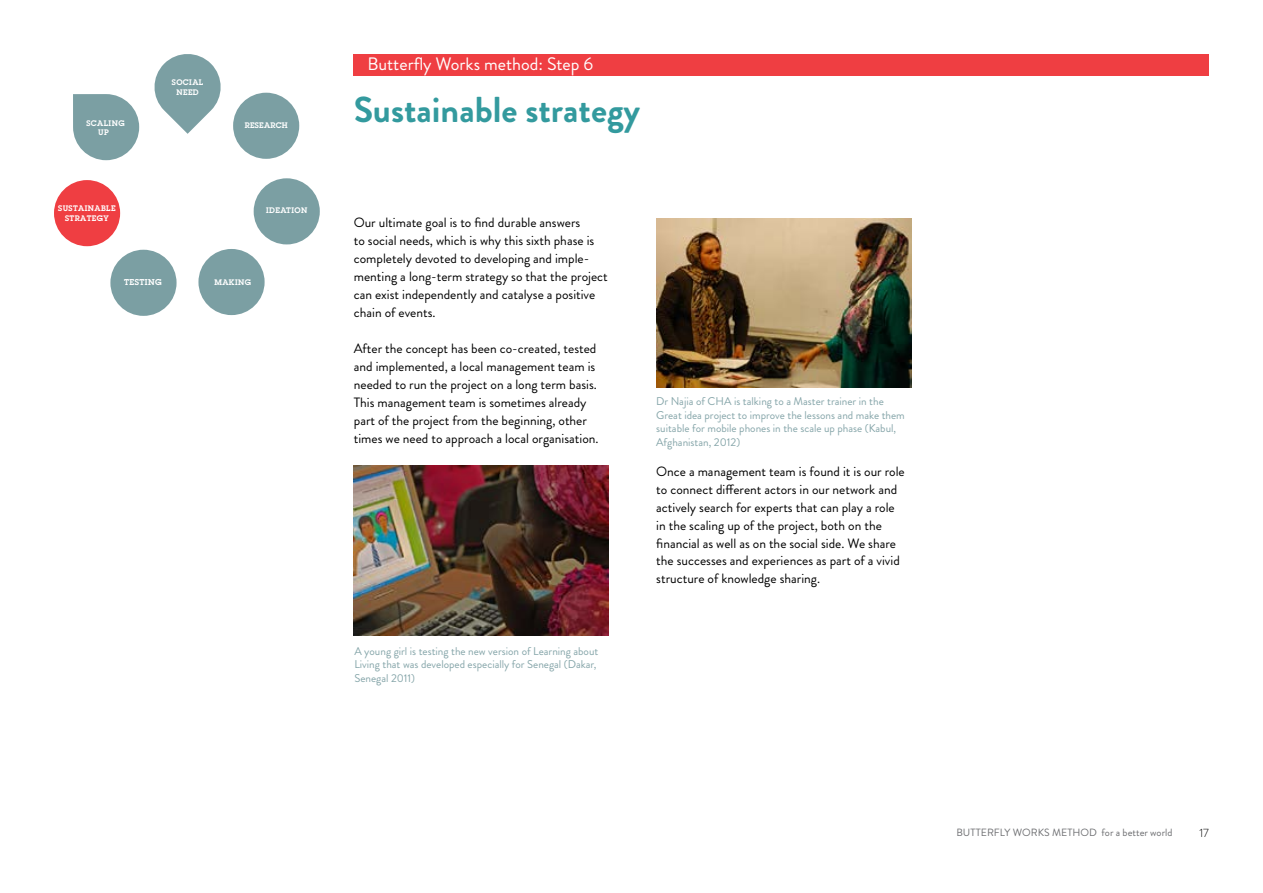
<style>
.page{position:relative;width:1263px;height:893px;background:#fff}
.page>*{position:absolute;margin:0;border:0;box-sizing:border-box;transform-origin:0 0}
.t1{font:700 36px "Brandon Grotesque";color:#339a9e}
.t2{font:18px "Brandon Grotesque";color:#fff}
.t3{font:13.5px/18px "Brandon Grotesque";color:#000}
.t4{font:300 12px "Brandon Grotesque";color:#000}
.t5{font:11.25px/13.5px "Brandon Grotesque";color:#85a5a9}
.t6{font:10.5px "Brandon Grotesque";color:#6d6e71}
.t7{font:600 8.25px "Lubalin Graph Std";letter-spacing:.05em;color:#fff}
.t8{font:600 7.95px/9.6px "Lubalin Graph Std";letter-spacing:.05em;color:#fff;text-align:center}
.t9{font:600 7.95px "Lubalin Graph Std";letter-spacing:.03em;color:#fff}
</style>
<div class="page">
<img style="left:354px;top:465px;width:254px;height:170px">
<div style="left:354px;top:54px;width:855px;height:21px;background:#ef3e42"></div>
<img style="left:657px;top:218px;width:254px;height:170px">
<svg style="left:73px;top:94px;width:66px;height:66px;background:#90aeb1"></svg>
<svg style="left:154px;top:54px;width:67px;height:80px"></svg>
<div style="left:54px;top:180px;width:66px;height:66px;background:#ef3e42;border-radius:50%"></div>
<div style="left:110px;top:250px;width:67px;height:66px;background:#7b9fa3;border-radius:50%"></div>
<div style="left:198px;top:249px;width:67px;height:66px;background:#7b9fa3;border-radius:50%"></div>
<div style="left:254px;top:178px;width:66px;height:66px;background:#7b9fa3;border-radius:50%"></div>
<div style="left:233px;top:93px;width:66px;height:66px;background:#7b9fa3;border-radius:50%"></div>
<p class="t8" style="left:86px;top:118px;width:40px">SCALING<br>UP</p>
<p class="t8" style="left:58px;top:203px;width:59px">SUSTAINABLE<br>STRATEGY</p>
<p class="t8" style="left:172px;top:77px;width:33px">SOCIAL<br>NEED</p>
<p class="t9" style="left:245px;top:120px;width:44px">RESEARCH</p>
<p class="t8" style="left:266px;top:206px;width:43px">IDEATION</p>
<p class="t7" style="left:124px;top:277px;width:39px">TESTING</p>
<p class="t8" style="left:214px;top:277px;width:38px">MAKING</p>
<h2 class="t2" style="left:367px;top:51px;width:201px">Co-C eation Method: Step7</h2>
<h2 class="t2" style="left:367px;top:51px;width:227px">Butterfly Works method: Step 6</h2>
<h1 class="t1" style="left:354px;top:84px;width:288px">Sustainable strategy</h1>
<p class="t3" style="left:354px;top:213px;width:255px">Our ultimate goal is to find durable answers<br>to social needs, which is why this sixth phase is completely devoted to developing and imple&shy;menting a long-term strategy so that the project can exist independently and catalyse a positive chain of events.</p>
<p class="t3" style="left:354px;top:339px;width:246px">After the concept has been co-created, tested and implemented, a local management team is needed to run the project on a long term basis.<br>This management team is sometimes already part of the project from the beginning, other times we need to approach a local organisation.</p>
<p class="t5" style="left:354px;top:644px;width:245px">A young girl is testing the new version of Learning about<br>Living that was developed especially for Senegal (Dakar,<br>Senegal 2011)</p>
<p class="t5" style="left:656px;top:395px;width:250px">Dr Najia of CHA is talking to a Master trainer in the Great idea project to improve the lessons and make them suitable for mobile phones in the scale up phase (Kabul, Afghanistan, 2012)</p>
<p class="t3" style="left:656px;top:462px;width:250px">Once a management team is found it is our role to connect different actors in our network and actively search for experts that can play a role in the scaling up of the project, both on the financial as well as on the social side. We share the successes and experiences as part of a vivid structure of knowledge sharing.</p>
<p class="t6" style="left:956px;top:825px;width:218px">BUTTERFLY WORKS METHOD for a better world</p>
<p class="t4" style="left:1199px;top:825px;width:11px">17</p>
</div>
